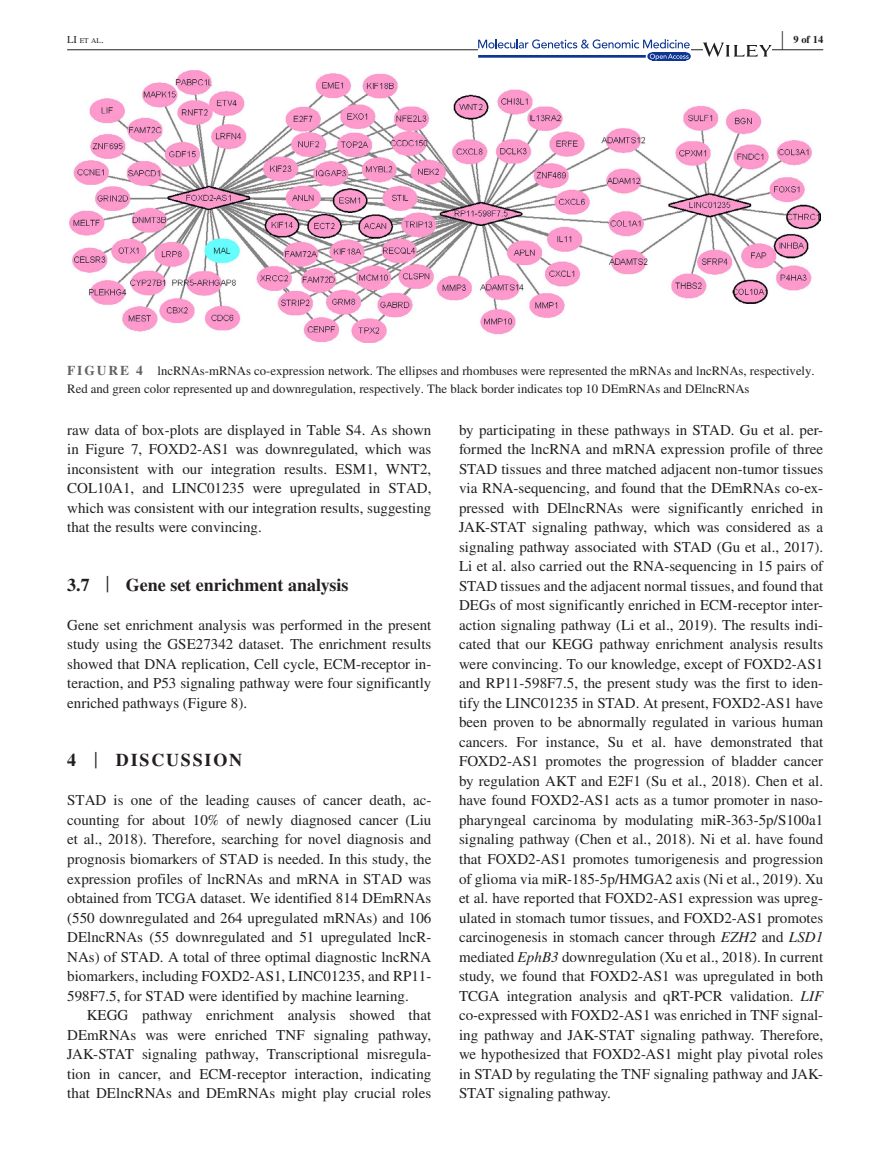
<style>
.page{position:relative;width:893px;height:1174px;background:#fff}
.page>*{position:absolute;margin:0;border:0;box-sizing:border-box;transform-origin:0 0}
.t1{font:700 25.95px "STIX";color:#231f20;scale:.36 1}
.t2{font:700 18px "STIX";color:#231f20}
.t3{font:700 18px "STIX";letter-spacing:.1em;color:#231f20}
.t4{font:15px/19.5px "STIX";color:#231f20;text-align:justify}
.t5{font:12.75px/18px "STIX";color:#231f20}
.t6{font:700 10.5px "STIX";color:#231f20}
.t7{font:7.35px "STIX";color:#231f20}
.s1{font-size:10.5px}
.s2{font-weight:700;font-size:13.5px;color:#636366}
.s3{font-weight:400;font-size:23.7px}
.s4{font-style:italic}
</style>
<div class="page">
<hr style="left:67px;top:49px;width:756px;height:1px;background:#231f20">
<svg style="left:478px;top:39px;width:212px;height:21px"></svg>
<svg style="left:703px;top:43px;width:69px;height:14px"></svg>
<img style="left:70px;top:70px;width:751px;height:272px">
<h1 class="t1" style="left:782px;top:24px;width:7px">|</h1>
<p class="t7" style="left:67px;top:35px;width:38px"><span class="s1">LI</span> et al<span class="s1">.</span></p>
<p class="t6" style="left:793px;top:33px;width:31px">9 of 14</p>
<p class="t5" style="left:67px;top:362px;width:749px"><span class="s2">FIGURE 4</span> lncRNAs-mRNAs co-expression network. The ellipses and rhombuses were represented the mRNAs and lncRNAs, respectively.<br>Red and green color represented up and downregulation, respectively. The black border indicates top 10 DEmRNAs and DElncRNAs</p>
<p class="t4" style="left:67px;top:421px;width:366px">raw data of box-plots are displayed in Table S4. As shown in Figure 7, FOXD2-AS1 was downregulated, which was inconsistent with our integration results. ESM1, WNT2, COL10A1, and LINC01235 were upregulated in STAD, which was consistent with our integration results, suggesting that the results were convincing.</p>
<p class="t2" style="left:67px;top:574px;width:283px">3.7 <span class="s3">|</span> Gene set enrichment analysis</p>
<p class="t4" style="left:67px;top:616px;width:366px">Gene set enrichment analysis was performed in the present study using the GSE27342 dataset. The enrichment results showed that DNA replication, Cell cycle, ECM-receptor in&shy;teraction, and P53 signaling pathway were four significantly enriched pathways (Figure 8).</p>
<p class="t3" style="left:67px;top:749px;width:176px">4 <span class="s3">|</span> DISCUSSION</p>
<p class="t4" style="left:67px;top:791px;width:366px">STAD is one of the leading causes of cancer death, ac&shy;counting for about 10% of newly diagnosed cancer (Liu et al., 2018). Therefore, searching for novel diagnosis and prognosis biomarkers of STAD is needed. In this study, the expression profiles of lncRNAs and mRNA in STAD was obtained from TCGA dataset. We identified 814 DEmRNAs (550 downregulated and 264 upregulated mRNAs) and 106<br>DElncRNAs (55 downregulated and 51 upregulated lncR-NAs) of STAD. A total of three optimal diagnostic lncRNA biomarkers, including FOXD2-AS1, LINC01235, and RP11- 598F7.5, for STAD were identified by machine learning.</p>
<p class="t4" style="left:67px;top:1006px;width:366px;text-indent:20px">KEGG pathway enrichment analysis showed that DEmRNAs was were enriched TNF signaling pathway, JAK-STAT signaling pathway, Transcriptional misregula&shy;tion in cancer, and ECM-receptor interaction, indicating that DElncRNAs and DEmRNAs might play crucial roles</p>
<p class="t4" style="left:459px;top:421px;width:366px">by participating in these pathways in STAD. Gu et al. per&shy;formed the lncRNA and mRNA expression profile of three STAD tissues and three matched adjacent non-tumor tissues via RNA-sequencing, and found that the DEmRNAs co-ex&shy;pressed with DElncRNAs were significantly enriched in JAK-STAT signaling pathway, which was considered as a signaling pathway associated with STAD (Gu et al., 2017).<br>Li et al. also carried out the RNA-sequencing in 15 pairs of STAD tissues and the adjacent normal tissues, and found that DEGs of most significantly enriched in ECM-receptor inter&shy;action signaling pathway (Li et al., 2019). The results indi&shy;cated that our KEGG pathway enrichment analysis results were convincing. To our knowledge, except of FOXD2-AS1 and RP11-598F7.5, the present study was the first to iden&shy;tify the LINC01235 in STAD. At present, FOXD2-AS1 have been proven to be abnormally regulated in various human cancers. For instance, Su et al. have demonstrated that FOXD2-AS1 promotes the progression of bladder cancer by regulation AKT and E2F1 (Su et al., 2018). Chen et al. have found FOXD2-AS1 acts as a tumor promoter in naso&shy;pharyngeal carcinoma by modulating miR-363-5p/S100a1 signaling pathway (Chen et al., 2018). Ni et al. have found that FOXD2-AS1 promotes tumorigenesis and progression of glioma via miR-185-5p/HMGA2 axis (Ni et al., 2019). Xu et al. have reported that FOXD2-AS1 expression was upreg&shy;ulated in stomach tumor tissues, and FOXD2-AS1 promotes carcinogenesis in stomach cancer through <span class="s4">EZH2</span> and <span class="s4">LSD1 </span>mediated <span class="s4">EphB3</span> downregulation (Xu et al., 2018). In current study, we found that FOXD2-AS1 was upregulated in both TCGA integration analysis and qRT-PCR validation. <span class="s4">LIF </span>co-expressed with FOXD2-AS1 was enriched in TNF signal&shy;ing pathway and JAK-STAT signaling pathway. Therefore, we hypothesized that FOXD2-AS1 might play pivotal roles in STAD by regulating the TNF signaling pathway and JAK-STAT signaling pathway.</p>
</div>
